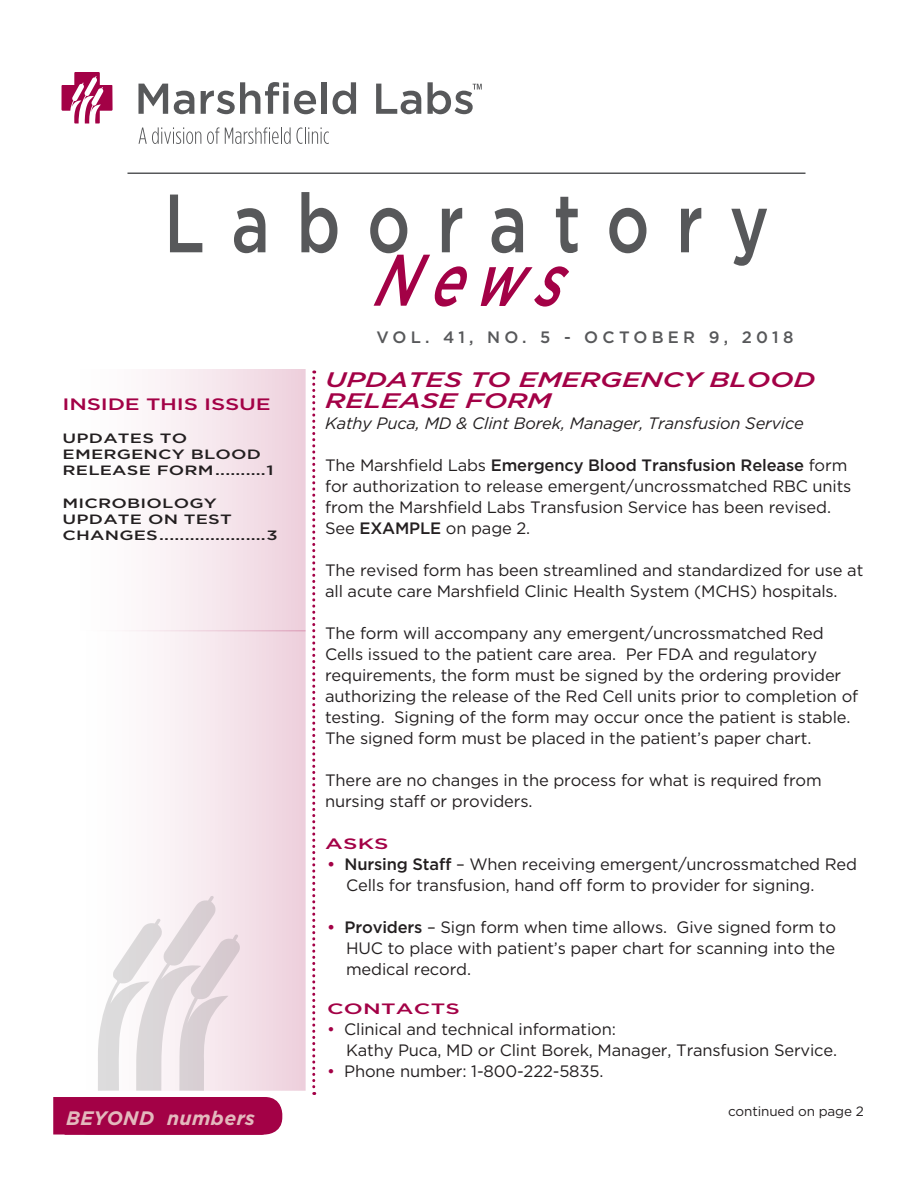
<style>
.page{position:relative;width:918px;height:1188px;background:#fff}
.page>*{position:absolute;margin:0;border:0;box-sizing:border-box;transform-origin:0 0}
.t1{font:500 82.5px "Gotham";letter-spacing:.4em;color:#57585a;scale:.8 1}
.t2{font:italic 500 72.9px "Gotham";color:#a30146;scale:.74 1}
.t3{font:italic 500 21px/21px "Gotham";letter-spacing:-.01em;color:#a30146;scale:1.35 1}
.t4{font:italic 700 19.5px "Gotham";letter-spacing:.02em;color:#e3b9bd}
.Body{font:16.5px/21px "Gotham";letter-spacing:-.01em;color:#231f20}
.t5{font:italic 16.5px "Gotham";letter-spacing:-.01em;color:#231f20}
.t6{font:500 16.5px "Gotham";letter-spacing:.26em;color:#57585a}
.t7{font:500 16.5px "Gotham";letter-spacing:-.01em;color:#a30146;scale:1.35 1}
.Body-2{font:500 15px "Gotham";letter-spacing:.01em;color:#a30146;scale:1.5 1}
.t8{font:500 13.5px/16.2px "Gotham";letter-spacing:.01em;color:#231f20;scale:1.35 1}
.t9{font:13.5px "Gotham";letter-spacing:-.01em;color:#231f20}
.s1{font-weight:500}
.s2{font-weight:500;color:#a30146}
.s3{color:#a30146}
</style>
<div class="page">
<div style="left:56px;top:369px;width:250px;height:263px;background:linear-gradient(to right,#fff,#efd3df)"></div>
<svg style="left:62px;top:72px;width:51px;height:52px"></svg>
<svg style="left:138px;top:84px;width:30px;height:30px"></svg>
<svg style="left:174px;top:91px;width:20px;height:23px"></svg>
<svg style="left:201px;top:82px;width:115px;height:32px"></svg>
<div style="left:322px;top:82px;width:5px;height:32px;background:#57585a"></div>
<svg style="left:333px;top:82px;width:23px;height:32px"></svg>
<svg style="left:376px;top:84px;width:45px;height:30px"></svg>
<svg style="left:428px;top:82px;width:54px;height:32px"></svg>
<svg style="left:139px;top:127px;width:62px;height:17px"></svg>
<svg style="left:207px;top:127px;width:12px;height:17px"></svg>
<svg style="left:225px;top:127px;width:104px;height:17px"></svg>
<div style="left:63px;top:630px;width:243px;height:461px;background:linear-gradient(to right,#fff,#efd3df)"></div>
<div style="left:53px;top:1097px;width:211px;height:38px;background:#a30146;border:2px solid #a30146"></div>
<div style="left:72px;top:1098px;width:210px;height:36px;background:#a30146;border-radius:16px"></div>
<div style="left:71px;top:1097px;width:211px;height:38px;border:2px solid #a30146;border-radius:16px"></div>
<div style="left:65px;top:1108px;width:197px;height:26px;background:#a30146"></div>
<div style="left:65px;top:1108px;width:198px;height:27px;border:2px solid #a30146"></div>
<hr style="left:128px;top:172px;width:678px;height:2px;background:#57585a">
<svg style="left:95px;top:896px;width:145px;height:195px"></svg>
<svg style="left:312px;top:370px;width:3px;height:725px"></svg>
<p class="t1" style="left:164px;top:169px;width:758px">Laboratory</p>
<p class="t2" style="left:373px;top:232px;width:289px">News</p>
<p class="t6" style="left:377px;top:327px;width:418px">VOL. 41, NO. 5 - OCTOBER 9, 2018</p>
<p class="t7" style="left:63px;top:394px;width:156px">INSIDE THIS ISSUE</p>
<p class="t8" style="left:63px;top:430px;width:158px">UPDATES TO<br>EMERGENCY BLOOD<br>RELEASE FORM..........1</p>
<p class="t8" style="left:63px;top:494px;width:161px">MICROBIOLOGY<br>UPDATE ON TEST<br>CHANGES.....................3</p>
<p class="t3" style="left:325px;top:369px;width:365px">UPDATES TO EMERGENCY BLOOD<br>RELEASE FORM</p>
<p class="t5" style="left:325px;top:413px;width:480px">Kathy Puca, MD &amp; Clint Borek, Manager, Transfusion Service</p>
<p class="Body" style="left:325px;top:455px;width:528px">The Marshfield Labs <span class="s1">Emergency Blood Transfusion Release</span> form for authorization to release emergent/uncrossmatched RBC units from the Marshfield Labs Transfusion Service has been revised.</p>
<p class="Body" style="left:325px;top:518px;width:207px">See <span class="s1">EXAMPLE</span> on page 2.</p>
<p class="Body" style="left:325px;top:560px;width:540px">The revised form has been streamlined and standardized for use at all acute care Marshfield Clinic Health System (MCHS) hospitals.</p>
<p class="Body" style="left:325px;top:623px;width:535px">The form will accompany any emergent/uncrossmatched Red Cells issued to the patient care area. Per FDA and regulatory requirements, the form must be signed by the ordering provider authorizing the release of the Red Cell units prior to completion of testing. Signing of the form may occur once the patient is stable.<br>The signed form must be placed in the patient’s paper chart.</p>
<p class="Body" style="left:325px;top:770px;width:498px">There are no changes in the process for what is required from nursing staff or providers.</p>
<p class="Body-2" style="left:325px;top:834px;width:44px">ASKS</p>
<p class="Body" style="left:346px;top:854px;width:513px;text-indent:-19px"><span class="s2">•</span> <span class="s1">Nursing Staff</span> – When receiving emergent/uncrossmatched Red<br>Cells for transfusion, hand off form to provider for signing.</p>
<p class="Body" style="left:346px;top:917px;width:491px;text-align:justify;text-indent:-19px"><span class="s2">•</span> <span class="s1">Providers</span> – Sign form when time allows. Give signed form to HUC to place with patient’s paper chart for scanning into the medical record.</p>
<p class="Body-2" style="left:327px;top:999px;width:90px">CONTACTS</p>
<p class="Body" style="left:346px;top:1019px;width:492px;text-indent:-19px"><span class="s3">•</span> Clinical and technical information:<br>Kathy Puca, MD or Clint Borek, Manager, Transfusion Service.</p>
<p class="Body" style="left:327px;top:1061px;width:278px"><span class="s3">•</span> Phone number: 1-800-222-5835.</p>
<p class="t4" style="left:66px;top:1105px;width:190px">BEYOND numbers</p>
<p class="t9" style="left:728px;top:1103px;width:137px">continued on page 2</p>
</div>
